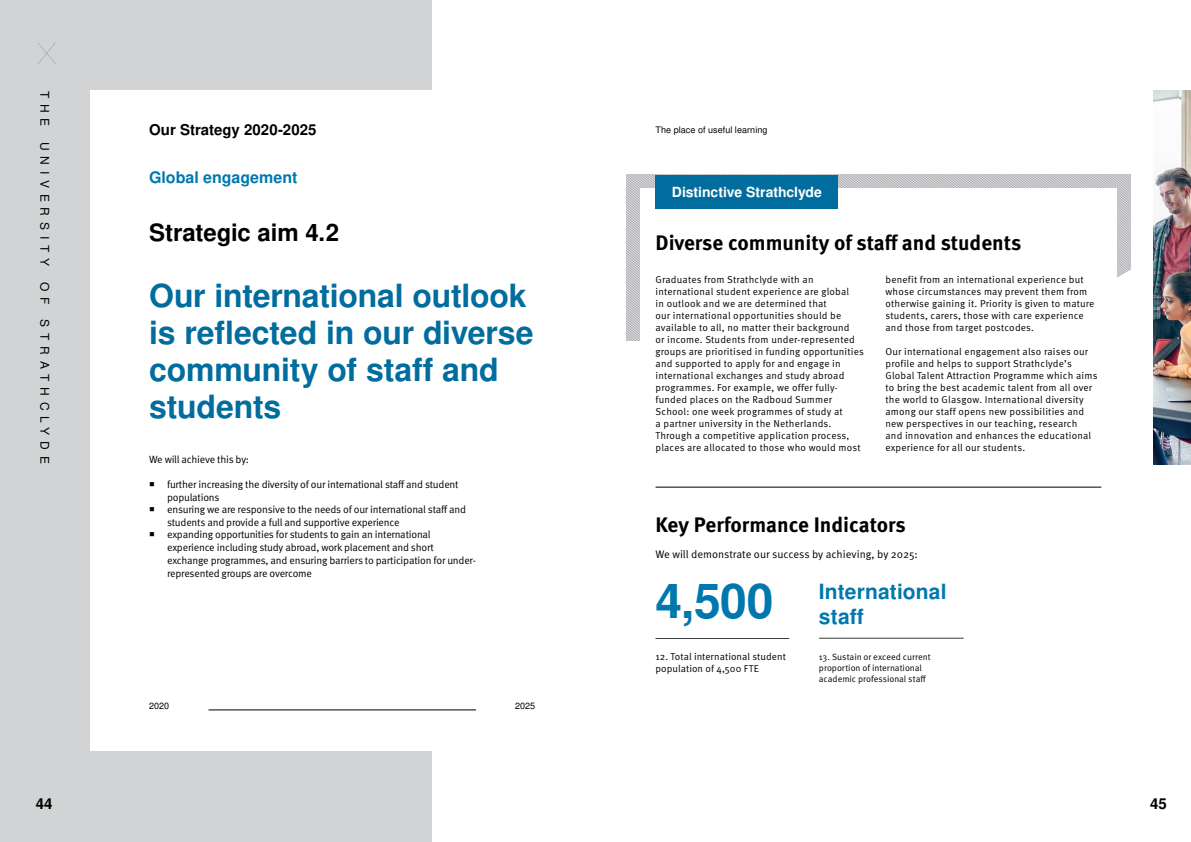
<style>
.page{position:relative;width:1191px;height:842px;background:#fff}
.page>*{position:absolute;margin:0;border:0;box-sizing:border-box;transform-origin:0 0}
.H2__Left{font:700 48px "Nimbus San L";color:#0078ae}
.t1{font:700 32px/37px "Nimbus San L";letter-spacing:-.005em;color:#006d9e}
.t2{font:700 24px "Nimbus San L";letter-spacing:-.005em;color:#000}
.t3{font:700 21px "Meta OT";color:#000}
.H2__Left-2{font:700 21px/25.2px "Nimbus San L";letter-spacing:.005em;color:#0078ae}
.t4{font:700 16px "Nimbus San L";color:#0078ae}
.H5_Right{font:700 15px "Nimbus San L";color:#000}
.t5{font:700 14px "Nimbus San L";color:#fff}
.t6{font:12px "Nimbus San L";letter-spacing:.485em;color:#000}
.t7{font:11px "Meta OT Norm";letter-spacing:-.005em;color:#000}
.t8{font:10.5px/12.8px "Meta OT Norm";letter-spacing:-.02em;color:#000}
.BC__Left{font:10px/12px "Meta OT Norm";letter-spacing:.02em;color:#000}
.BC__Left-2{font:9px/10.8px "Meta OT Norm";letter-spacing:-.005em;color:#000}
.H7{font:9px "Nimbus San L";letter-spacing:.005em;color:#000}
.H7__Right{font:9px "Nimbus San L";color:#000}
</style>
<div class="page">
<div style="left:0;top:0;width:431px;height:842px;background:#d1d3d4"></div>
<img style="left:1153px;top:91px;width:38px;height:374px">
<div style="left:90px;top:91px;width:505px;height:660px;background:#fff"></div>
<hr style="left:208px;top:710px;width:268px;height:1px;background:#000">
<svg style="left:626px;top:241px;width:504px;height:100px"></svg>
<div style="left:640px;top:188px;width:476px;height:256px;background:#fff"></div>
<div style="left:655px;top:175px;width:183px;height:33px;background:#006d9e"></div>
<svg style="left:37px;top:43px;width:19px;height:21px"></svg>
<hr style="left:655px;top:638px;width:134px;height:1px;background:#3c3d3d">
<hr style="left:819px;top:638px;width:144px;height:1px;background:#3c3d3d">
<hr style="left:655px;top:487px;width:446px;height:1px;background:#000">
<h5 class="t6" style="left:53px;top:91px;width:37px;rotate:90deg">THE</h5>
<h5 class="t6" style="left:53px;top:142px;width:126px;rotate:90deg">UNIVERSITY</h5>
<h5 class="t6" style="left:53px;top:282px;width:24px;rotate:90deg">O F</h5>
<h5 class="t6" style="left:53px;top:319px;width:146px;rotate:90deg">STRATHCLYDE</h5>
<h5 class="H5_Right" style="left:149px;top:119px;width:169px">Our Strategy 2020-2025</h5>
<p class="H7" style="left:655px;top:123px;width:113px">The place of useful learning</p>
<h2 class="t4" style="left:149px;top:166px;width:150px">Global engagement</h2>
<h2 class="t2" style="left:149px;top:215px;width:191px">Strategic aim 4.2</h2>
<h2 class="t1" style="left:149px;top:276px;width:386px">Our international outlook is reflected in our diverse community of staff and students</h2>
<p class="t8" style="left:149px;top:453px;width:101px">We will achieve this by:</p>
<p class="t8" style="left:167px;top:478px;width:293px;text-indent:-18px">○ further increasing the diversity of our international staff and student populations</p>
<p class="t8" style="left:167px;top:503px;width:300px;text-indent:-18px">○ ensuring we are responsive to the needs of our international staff and students and provide a full and supportive experience</p>
<p class="t8" style="left:167px;top:528px;width:310px;text-indent:-18px">○ expanding opportunities for students to gain an international experience including study abroad, work placement and short exchange programmes, and ensuring barriers to participation for under&shy;represented groups are overcome</p>
<p class="H7" style="left:149px;top:699px;width:22px">2020</p>
<p class="H7__Right" style="left:515px;top:699px;width:21px">2025</p>
<h5 class="t5" style="left:672px;top:182px;width:152px">Distinctive Strathclyde</h5>
<p class="t3" style="left:655px;top:229px;width:367px">Diverse community of staff and students</p>
<p class="BC__Left" style="left:655px;top:273px;width:210px">Graduates from Strathclyde with an international student experience are global<br>in outlook and we are determined that<br>our international opportunities should be available to all, no matter their background<br>or income. Students from under-represented groups are prioritised in funding opportunities and supported to apply for and engage in international exchanges and study abroad programmes. For example, we offer fully&shy;funded places on the Radboud Summer School: one week programmes of study at<br>a partner university in the Netherlands.<br>Through a competitive application process, places are allocated to those who would most</p>
<p class="BC__Left" style="left:885px;top:273px;width:210px">benefit from an international experience but whose circumstances may prevent them from otherwise gaining it. Priority is given to mature students, carers, those with care experience and those from target postcodes.</p>
<p class="BC__Left" style="left:885px;top:345px;width:214px">Our international engagement also raises our profile and helps to support Strathclyde’s Global Talent Attraction Programme which aims to bring the best academic talent from all over the world to Glasgow. International diversity among our staff opens new possibilities and new perspectives in our teaching, research<br>and innovation and enhances the educational experience for all our students.</p>
<p class="t3" style="left:655px;top:511px;width:252px">Key Performance Indicators</p>
<p class="t7" style="left:655px;top:548px;width:264px">We will demonstrate our success by achieving, by 2025:</p>
<p class="H2__Left" style="left:655px;top:567px;width:120px">4,500</p>
<p class="BC__Left" style="left:655px;top:651px;width:132px">12. Total international student population of 4,500 FTE</p>
<p class="H2__Left-2" style="left:819px;top:579px;width:129px">International staff</p>
<p class="BC__Left-2" style="left:819px;top:652px;width:113px">13. Sustain or exceed current proportion of international academic professional staff</p>
<p class="H5_Right" style="left:36px;top:793px;width:18px">44</p>
<p class="H5_Right" style="left:1150px;top:793px;width:18px">45</p>
</div>
